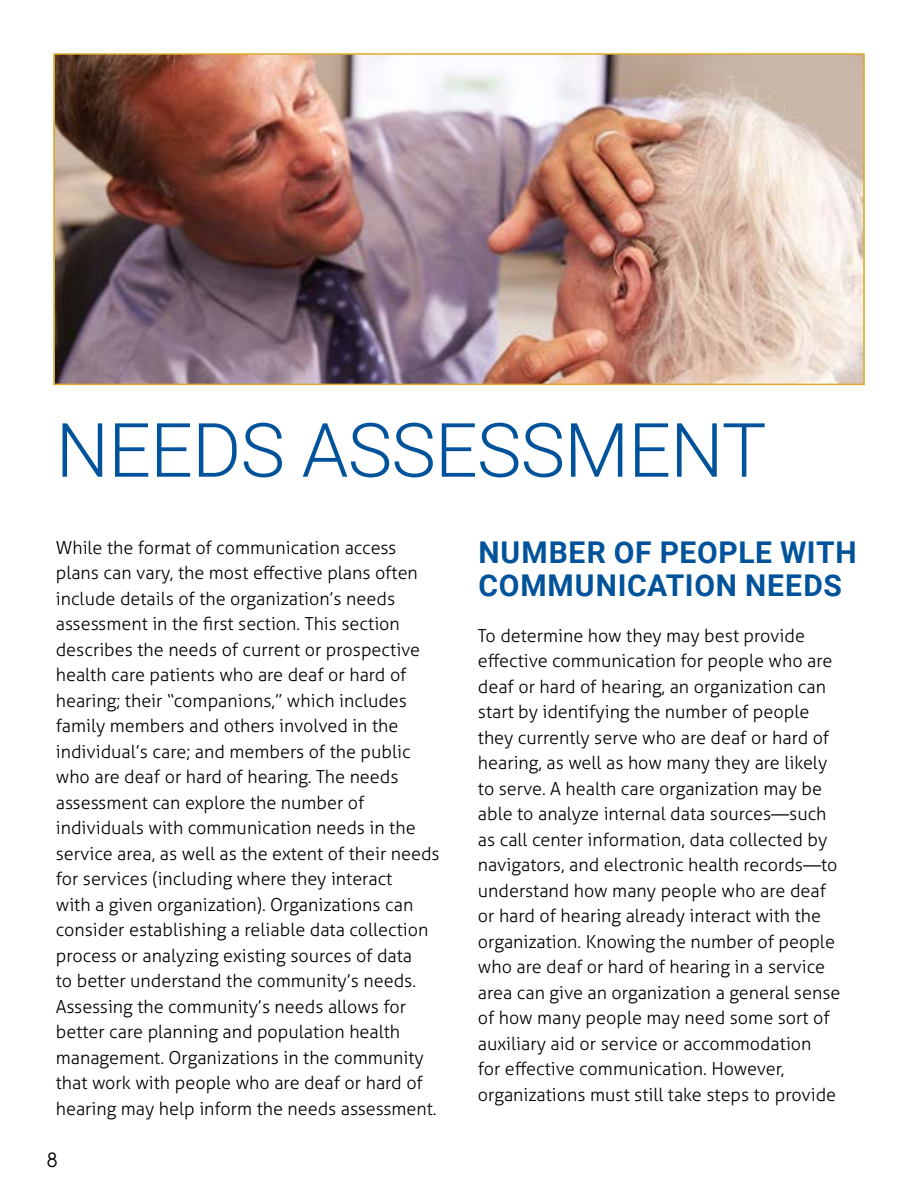
<style>
.page{position:relative;width:918px;height:1188px;background:#fff}
.page>*{position:absolute;margin:0;border:0;box-sizing:border-box;transform-origin:0 0}
.t1{font:300 75px "Roboto";letter-spacing:-.01em;color:#00539b}
.t2{font:700 30px/33px "Roboto";letter-spacing:.025em;color:#00539b}
.t3{font:19.5px "Te X Gyre Adventor";color:#000}
.t4{font:300 18px/25.5px "Aller";color:#000}
</style>
<div class="page">
<img style="left:56px;top:56px;width:806px;height:326px">
<div style="left:53px;top:53px;width:812px;height:332px;border:2px solid #dcab28"></div>
<h2 class="t1" style="left:56px;top:398px;width:712px">NEEDS ASSESSMENT</h2>
<p class="t4" style="left:56px;top:535px;width:385px">While the format of communication access plans can vary, the most effective plans often include details of the organization’s needs assessment in the first section. This section describes the needs of current or prospective health care patients who are deaf or hard of hearing; their “companions,” which includes family members and others involved in the individual’s care; and members of the public who are deaf or hard of hearing. The needs assessment can explore the number of individuals with communication needs in the service area, as well as the extent of their needs for services (including where they interact<br>with a given organization). Organizations can consider establishing a reliable data collection process or analyzing existing sources of data<br>to better understand the community’s needs.<br>Assessing the community’s needs allows for better care planning and population health management. Organizations in the community that work with people who are deaf or hard of hearing may help inform the needs assessment.</p>
<h3 class="t2" style="left:478px;top:535px;width:380px">NUMBER OF PEOPLE WITH<br>COMMUNICATION NEEDS</h3>
<p class="t4" style="left:478px;top:623px;width:364px">To determine how they may best provide effective communication for people who are deaf or hard of hearing, an organization can start by identifying the number of people they currently serve who are deaf or hard of hearing, as well as how many they are likely to serve. A health care organization may be able to analyze internal data sources—such as call center information, data collected by navigators, and electronic health records—to understand how many people who are deaf or hard of hearing already interact with the organization. Knowing the number of people who are deaf or hard of hearing in a service area can give an organization a general sense of how many people may need some sort of auxiliary aid or service or accommodation<br>for effective communication. However, organizations must still take steps to provide</p>
<p class="t3" style="left:47px;top:1144px;width:12px">8</p>
</div>
